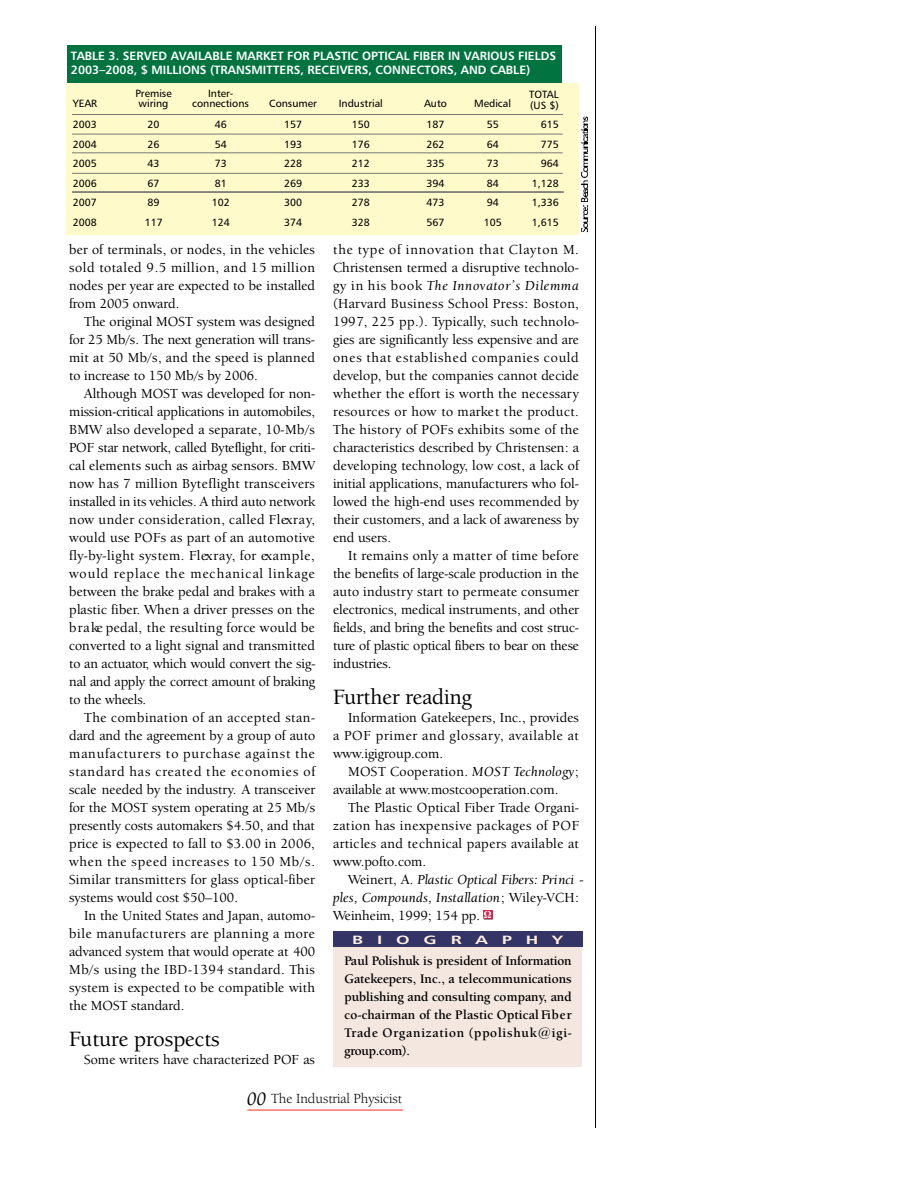
<style>
.page{position:relative;width:918px;height:1188px;background:#fff}
.page>*{position:absolute;margin:0;border:0;box-sizing:border-box;transform-origin:0 0}
.t1{font:500 22.5px "Berkeley Oldstyle IT Cby BT";color:#000}
.t2{font:14.4px "Berkeley Oldstyle IT Cby BT";color:#000}
.t3{font:500 14.25px/18px "Berkeley Oldstyle IT Cby BT";color:#000;text-align:justify}
.t4{font:14.25px/18px "Berkeley Oldstyle IT Cby BT Med Ital";color:#000}
.t5{font:500 14.25px/18px "Berkeley Oldstyle IT Cby BT";letter-spacing:.025em;color:#000}
.t6{font:14.25px "Berkeley Oldstyle IT Cby BT Med Ital";letter-spacing:.05em;color:#000}
.t7{font:700 13.5px/18px "Berkeley Oldstyle IT Cby BT";letter-spacing:.05em;color:#000;text-align:justify}
.t8{font:12px/14.4px "Humanist 777 BT Bold B";color:#fff}
.t9{font:12px "Humanist 777 BT Bold B";color:#fef0de;scale:1.5 1}
.t10{font:10.5px/10.5px "Humanist 777 BT Roman B";color:#000}
.s1{font-family:"Berkeley Oldstyle IT Cby BT";font-weight:500}
.s2{font-family:"Berkeley Oldstyle IT Cby BT Med Ital";font-weight:400}
.s3{font-family:"Times";font-weight:700;font-size:10.2px;color:#fff}
.s4{font-family:"Berkeley Oldstyle IT Cby BT Med Ital";font-size:19.5px}
</style>
<div class="page">
<hr style="left:247px;top:1110px;width:156px;height:1px;background:#ff281e">
<svg style="left:483px;top:910px;width:10px;height:10px"></svg>
<div style="left:484px;top:910px;width:8px;height:8px;background:#da234b"></div>
<div style="left:484px;top:910px;width:8px;height:9px;border:1px solid #da234b"></div>
<div style="left:67px;top:83px;width:512px;height:152px;background:#fefaca"></div>
<div style="left:67px;top:45px;width:495px;height:37px;background:#007341"></div>
<svg style="left:581px;top:116px;width:7px;height:116px"></svg>
<hr style="left:72px;top:114px;width:490px;height:1px;background:#787878">
<hr style="left:72px;top:134px;width:491px;height:1px;background:#787878">
<hr style="left:72px;top:153px;width:491px;height:1px;background:#787878">
<hr style="left:72px;top:173px;width:491px;height:1px;background:#787878">
<hr style="left:72px;top:192px;width:492px;height:1px;background:#787878">
<div style="left:334px;top:943px;width:248px;height:124px;background:#f4e7df"></div>
<div style="left:333px;top:931px;width:249px;height:15px;background:#353466"></div>
<hr style="left:595px;top:27px;width:1px;height:1101px;background:#000">
<p class="t8" style="left:71px;top:49px;width:487px">TABLE 3. SERVED AVAILABLE MARKET FOR PLASTIC OPTICAL FIBER IN VARIOUS FIELDS<br>2003–2008, $ MILLIONS (TRANSMITTERS, RECEIVERS, CONNECTORS, AND CABLE)</p>
<p class="t10" style="left:135px;top:89px;width:38px">Premise</p>
<p class="t10" style="left:208px;top:89px;width:27px">Inter-</p>
<p class="t10" style="left:73px;top:99px;width:26px">YEAR</p>
<p class="t10" style="left:139px;top:99px;width:31px">wiring</p>
<p class="t10" style="left:192px;top:99px;width:58px">connections</p>
<p class="t10" style="left:269px;top:99px;width:49px">Consumer</p>
<p class="t10" style="left:339px;top:99px;width:46px">Industrial</p>
<p class="t10" style="left:424px;top:99px;width:25px">Auto</p>
<p class="t10" style="left:474px;top:99px;width:38px">Medical</p>
<p class="t10" style="left:529px;top:90px;width:31px">TOTAL (US $)</p>
<p class="t10" style="left:73px;top:120px;width:26px">2003</p>
<p class="t10" style="left:148px;top:120px;width:14px">20</p>
<p class="t10" style="left:215px;top:120px;width:14px">46</p>
<p class="t10" style="left:284px;top:120px;width:20px">157</p>
<p class="t10" style="left:352px;top:120px;width:20px">150</p>
<p class="t10" style="left:427px;top:120px;width:20px">187</p>
<p class="t10" style="left:487px;top:120px;width:14px">55</p>
<p class="t10" style="left:541px;top:120px;width:20px">615</p>
<p class="t10" style="left:73px;top:140px;width:26px">2004</p>
<p class="t10" style="left:148px;top:140px;width:14px">26</p>
<p class="t10" style="left:215px;top:140px;width:14px">54</p>
<p class="t10" style="left:284px;top:140px;width:20px">193</p>
<p class="t10" style="left:352px;top:140px;width:20px">176</p>
<p class="t10" style="left:427px;top:140px;width:20px">262</p>
<p class="t10" style="left:487px;top:140px;width:14px">64</p>
<p class="t10" style="left:541px;top:140px;width:20px">775</p>
<p class="t10" style="left:73px;top:159px;width:26px">2005</p>
<p class="t10" style="left:148px;top:159px;width:14px">43</p>
<p class="t10" style="left:215px;top:159px;width:14px">73</p>
<p class="t10" style="left:284px;top:159px;width:20px">228</p>
<p class="t10" style="left:352px;top:159px;width:20px">212</p>
<p class="t10" style="left:427px;top:159px;width:20px">335</p>
<p class="t10" style="left:487px;top:159px;width:14px">73</p>
<p class="t10" style="left:541px;top:159px;width:20px">964</p>
<p class="t10" style="left:73px;top:179px;width:26px">2006</p>
<p class="t10" style="left:148px;top:179px;width:14px">67</p>
<p class="t10" style="left:215px;top:179px;width:14px">81</p>
<p class="t10" style="left:284px;top:179px;width:20px">269</p>
<p class="t10" style="left:352px;top:179px;width:20px">233</p>
<p class="t10" style="left:427px;top:179px;width:20px">394</p>
<p class="t10" style="left:487px;top:179px;width:14px">84</p>
<p class="t10" style="left:532px;top:179px;width:29px">1,128</p>
<p class="t10" style="left:73px;top:198px;width:26px">2007</p>
<p class="t10" style="left:148px;top:198px;width:14px">89</p>
<p class="t10" style="left:212px;top:198px;width:20px">102</p>
<p class="t10" style="left:284px;top:198px;width:20px">300</p>
<p class="t10" style="left:352px;top:198px;width:20px">278</p>
<p class="t10" style="left:427px;top:198px;width:20px">473</p>
<p class="t10" style="left:487px;top:198px;width:14px">94</p>
<p class="t10" style="left:532px;top:198px;width:29px">1,336</p>
<p class="t10" style="left:73px;top:218px;width:26px">2008</p>
<p class="t10" style="left:145px;top:218px;width:20px">117</p>
<p class="t10" style="left:212px;top:218px;width:20px">124</p>
<p class="t10" style="left:284px;top:218px;width:20px">374</p>
<p class="t10" style="left:352px;top:218px;width:20px">328</p>
<p class="t10" style="left:427px;top:218px;width:20px">567</p>
<p class="t10" style="left:484px;top:218px;width:20px">105</p>
<p class="t10" style="left:532px;top:218px;width:29px">1,615</p>
<p class="t3" style="left:69px;top:241px;width:247px">ber of terminals, or nodes, in the vehicles sold totaled 9.5 million, and 15 million nodes per year are expected to be installed from 2005 onward.</p>
<p class="t3" style="left:69px;top:313px;width:248px;text-indent:15px">The original MOST system was designed for 25 Mb/s. The next generation will trans&shy;mit at 50 Mb/s, and the speed is planned to increase to 150 Mb/s by 2006.</p>
<p class="t3" style="left:69px;top:385px;width:248px;text-indent:15px">Although MOST was developed for non&shy;mission-critical applications in automobiles, BMW also developed a separate, 10-Mb/s POF star network, called Byteflight, for criti&shy;cal elements such as airbag sensors. BMW now has 7 million Byteflight transceivers installed in its vehicles. A third auto network now under consideration, called Flex r a y, would use POFs as part of an automotive fly-b y-light system. Flex r a y, for ex a m p le , would replace the mechanical linka g e between the brake pedal and brakes with a plastic fiber. When a driver presses on the b r a ke pedal, the resulting force would be converted to a light signal and transmitted to an actuator, which would convert the sig&shy;nal and apply the correct amount of braking to the wheels.</p>
<p class="t3" style="left:69px;top:709px;width:248px;text-indent:15px">The combination of an accepted stan&shy;dard and the agreement by a group of auto manufacturers to purchase against the standard has created the economies of scale needed by the industry. A transceiver for the MOST system operating at 25 Mb/s presently costs automakers $4.50, and that price is expected to fall to $3.00 in 2006, when the speed increases to 150 Mb/s.<br>Similar transmitters for glass optical-fiber systems would cost $50–100.</p>
<p class="t3" style="left:69px;top:907px;width:248px;text-indent:15px">In the United States and Japan, automo&shy;bile manufacturers are planning a more advanced system that would operate at 400<br>Mb/s using the IBD-1394 standard. This system is expected to be compatible with the MOST standard.</p>
<h1 class="t1" style="left:69px;top:1030px;width:152px">Future prospects</h1>
<p class="t3" style="left:84px;top:1051px;width:232px">Some writers have characterized POF as</p>
<p class="t5" style="left:333px;top:241px;width:247px">the type of innovation that Clayton M.<br>Christensen termed a disruptive technolo-</p>
<p class="t6" style="left:333px;top:280px;width:248px"><span class="s1">gy in his book</span> The Innovator’s Dilemma</p>
<p class="t3" style="left:333px;top:295px;width:248px">(Harvard Business School Press: Boston, 1997, 225 pp.). Ty p ic a lly, such technolo&shy;gies are significantly less expensive and are ones that established companies could develop, but the companies cannot decide whether the effort is worth the necessary resources or how to market the product.<br>The history of POFs exhibits some of the characteristics described by Christensen: a developing technology, low cost, a lack of initial applications, manufacturers who fol&shy;lowed the high-end uses recommended by their customers, and a lack of awareness by end users.</p>
<p class="t3" style="left:333px;top:547px;width:247px;text-indent:15px">It remains only a matter of time before the benefits of large-scale production in the auto industry start to permeate consumer electronics, medical instruments, and other fields, and bring the benefits and cost struc&shy;ture of plastic optical fibers to bear on these in d u strie s.</p>
<h1 class="t1" style="left:333px;top:688px;width:140px">Further reading</h1>
<p class="t3" style="left:333px;top:709px;width:247px;text-indent:15px">Information Gatekeepers, Inc., provides a POF primer and glossary, available at www.igigroup.com.</p>
<p class="t3" style="left:333px;top:763px;width:247px;text-indent:15px">MOST Cooperation. <span class="s2">MOST Te c h n o lo g y</span>; available at www.mostcooperation.com.</p>
<p class="t3" style="left:333px;top:799px;width:248px;text-indent:15px">The Plastic Optical Fiber Trade Organi&shy;zation has inexpensive packages of POF articles and technical papers available at www.pofto.com.</p>
<p class="t4" style="left:333px;top:871px;width:253px;text-indent:15px"><span class="s1">Weinert, A.</span> Plastic Optical Fibers: Princi - ples, Compounds, Installation<span class="s1">; Wiley-V C H :</span></p>
<p class="t3" style="left:333px;top:907px;width:160px">Weinheim, 1999; 154 pp. <span class="s3">Ω</span></p>
<p class="t9" style="left:352px;top:935px;width:142px">B I O G R A P H Y</p>
<p class="t7" style="left:345px;top:953px;width:229px">Paul Polishuk is president of Information G a te keepers, Inc., a telecommunications publishing and consulting company, and c o-chairman of the Plastic Optical Fi b e r Trade Organization (ppolishuk@igi&shy;g ro u p .c o m ).</p>
<p class="t2" style="left:247px;top:1093px;width:156px"><span class="s4">00</span> The Industrial Physicist</p>
</div>
